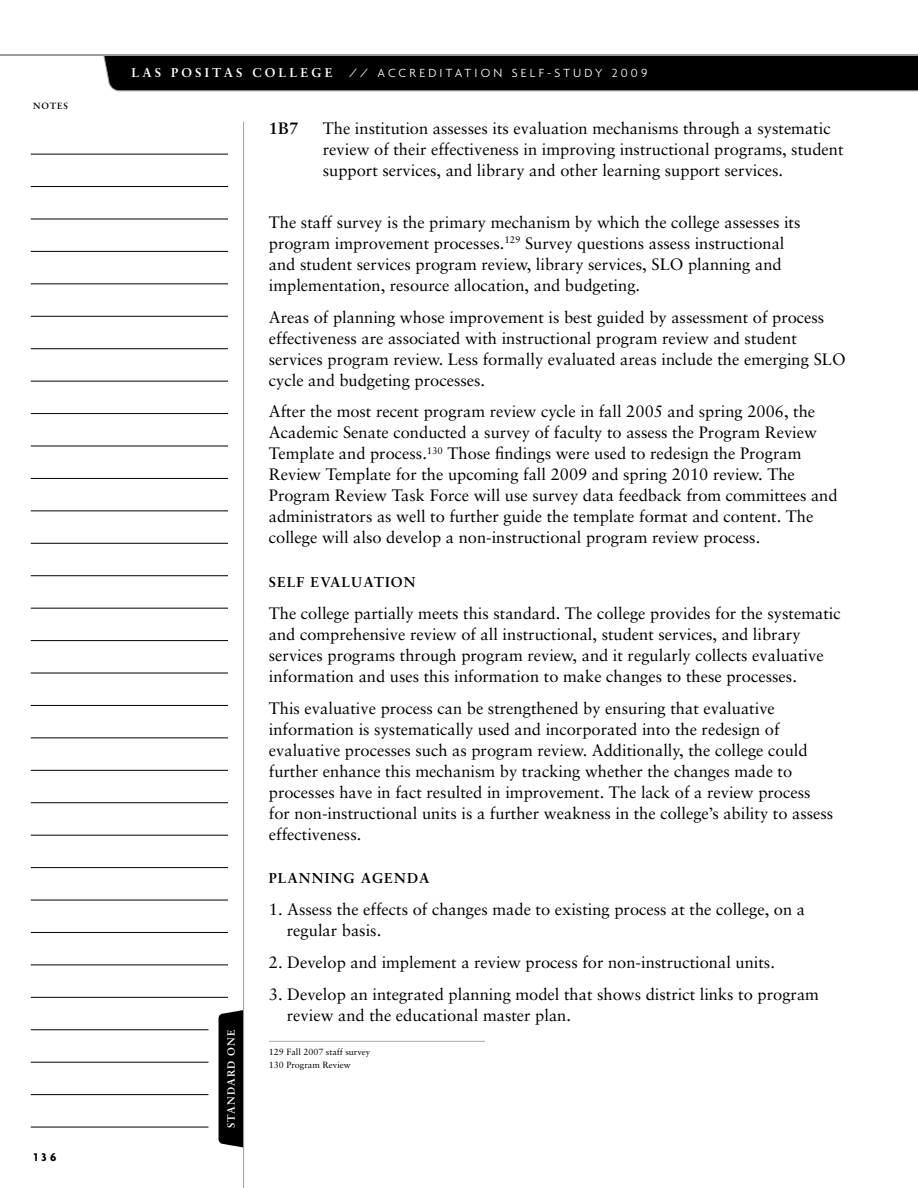
<style>
.page{position:relative;width:918px;height:1188px;background:#fff}
.page>*{position:absolute;margin:0;border:0;box-sizing:border-box;transform-origin:0 0}
.t1{font:16.5px/21px "Sabon";color:#000}
.t2{font:700 16.5px "Sabon";color:#000}
.t3{font:700 14.25px "Sabon";letter-spacing:.075em;color:#000}
.t4{font:300 12.75px "Agenda";letter-spacing:.25em;color:#fff}
.t5{font:700 12.75px "Sabon";letter-spacing:.25em;color:#fff}
.t6{font:700 12px "Agenda";color:#000}
.t7{font:700 10.5px "Sabon";letter-spacing:.1em;color:#fff}
.t8{font:9px/13.5px "Sabon";color:#000}
.t9{font:700 9px "Sabon";letter-spacing:.1em;color:#000}
</style>
<div class="page">
<hr style="left:0;top:54px;width:918px;height:1px;background:#9d9fa2">
<div style="left:219px;top:1010px;width:24px;height:138px;background:#000"></div>
<hr style="left:243px;top:122px;width:1px;height:1066px;background:#9d9fa2">
<hr style="left:31px;top:640px;width:197px;height:1px;background:#000">
<hr style="left:31px;top:381px;width:197px;height:1px;background:#000">
<hr style="left:31px;top:900px;width:197px;height:1px;background:#000">
<hr style="left:31px;top:251px;width:197px;height:1px;background:#000">
<hr style="left:31px;top:770px;width:197px;height:1px;background:#000">
<hr style="left:31px;top:511px;width:197px;height:1px;background:#000">
<hr style="left:31px;top:186px;width:197px;height:1px;background:#000">
<hr style="left:31px;top:705px;width:197px;height:1px;background:#000">
<hr style="left:31px;top:446px;width:197px;height:1px;background:#000">
<hr style="left:31px;top:965px;width:197px;height:1px;background:#000">
<hr style="left:31px;top:316px;width:197px;height:1px;background:#000">
<hr style="left:31px;top:835px;width:197px;height:1px;background:#000">
<hr style="left:31px;top:575px;width:197px;height:1px;background:#000">
<hr style="left:31px;top:154px;width:197px;height:1px;background:#000">
<hr style="left:31px;top:673px;width:197px;height:1px;background:#000">
<hr style="left:31px;top:413px;width:197px;height:1px;background:#000">
<hr style="left:31px;top:932px;width:197px;height:1px;background:#000">
<hr style="left:31px;top:284px;width:197px;height:1px;background:#000">
<hr style="left:31px;top:802px;width:197px;height:1px;background:#000">
<hr style="left:31px;top:543px;width:197px;height:1px;background:#000">
<hr style="left:31px;top:219px;width:197px;height:1px;background:#000">
<hr style="left:31px;top:738px;width:197px;height:1px;background:#000">
<hr style="left:31px;top:478px;width:197px;height:1px;background:#000">
<hr style="left:31px;top:997px;width:197px;height:1px;background:#000">
<hr style="left:31px;top:348px;width:197px;height:1px;background:#000">
<hr style="left:31px;top:867px;width:197px;height:1px;background:#000">
<hr style="left:31px;top:608px;width:197px;height:1px;background:#000">
<hr style="left:31px;top:1030px;width:177px;height:1px;background:#000">
<hr style="left:31px;top:1094px;width:177px;height:1px;background:#000">
<hr style="left:31px;top:1062px;width:177px;height:1px;background:#000">
<hr style="left:31px;top:1127px;width:177px;height:1px;background:#000">
<div style="left:103px;top:55px;width:815px;height:36px;background:#000"></div>
<hr style="left:269px;top:1041px;width:216px;height:1px;background:#a7a9ac">
<p class="t9" style="left:33px;top:100px;width:37px">NOTES</p>
<p class="t6" style="left:34px;top:1149px;width:24px">136</p>
<p class="t5" style="left:132px;top:65px;width:200px">LAS POS IT AS COLLE GE</p>
<p class="t4" style="left:349px;top:66px;width:300px">// ACCREDITATION SELF-STUDY 2009</p>
<p class="t7" style="left:225px;top:1128px;width:99px;rotate:-90deg">STANDARD ONE</p>
<p class="t2" style="left:269px;top:118px;width:31px">1B7</p>
<p class="t1" style="left:323px;top:118px;width:522px">The institution assesses its evaluation mechanisms through a systematic review of their effectiveness in improving instructional programs, student support services, and library and other learning support services.</p>
<p class="t1" style="left:269px;top:211px;width:533px">The staff survey is the primary mechanism by which the college assesses its program improvement processes.<sup>129</sup> Survey questions assess instructional and student services program review, library services, SLO planning and implementation, resource allocation, and budgeting.</p>
<p class="t1" style="left:269px;top:306px;width:578px">Areas of planning whose improvement is best guided by assessment of process effectiveness are associated with instructional program review and student services program review. Less formally evaluated areas include the emerging SLO cycle and budgeting processes.</p>
<p class="t1" style="left:269px;top:401px;width:570px">After the most recent program review cycle in fall 2005 and spring 2006, the Academic Senate conducted a survey of faculty to assess the Program Review Template and process.<sup>130</sup> Those findings were used to redesign the Program Review Template for the upcoming fall 2009 and spring 2010 review. The Program Review Task Force will use survey data feedback from committees and administrators as well to further guide the template format and content. The college will also develop a non-instructional program review process.</p>
<p class="t3" style="left:269px;top:573px;width:136px">SELF EVALUATION</p>
<p class="t1" style="left:269px;top:602px;width:573px">The college partially meets this standard. The college provides for the systematic and comprehensive review of all instructional, student services, and library services programs through program review, and it regularly collects evaluative information and uses this information to make changes to these processes.</p>
<p class="t1" style="left:269px;top:697px;width:566px">This evaluative process can be strengthened by ensuring that evaluative information is systematically used and incorporated into the redesign of evaluative processes such as program review. Additionally, the college could further enhance this mechanism by tracking whether the changes made to processes have in fact resulted in improvement. The lack of a review process for non-instructional units is a further weakness in the college’s ability to assess effectiveness.</p>
<p class="t3" style="left:269px;top:870px;width:162px">PLANNING AGENDA</p>
<p class="t1" style="left:287px;top:899px;width:520px;text-indent:-18px">1. Assess the effects of changes made to existing process at the college, on a regular basis.</p>
<p class="t1" style="left:269px;top:952px;width:508px">2. Develop and implement a review process for non-instructional units.</p>
<p class="t1" style="left:287px;top:983px;width:534px;text-indent:-18px">3. Develop an integrated planning model that shows district links to program review and the educational master plan.</p>
<p class="t8" style="left:269px;top:1045px;width:103px">129 Fall 2007 staff survey<br>130 Program Review</p>
</div>
